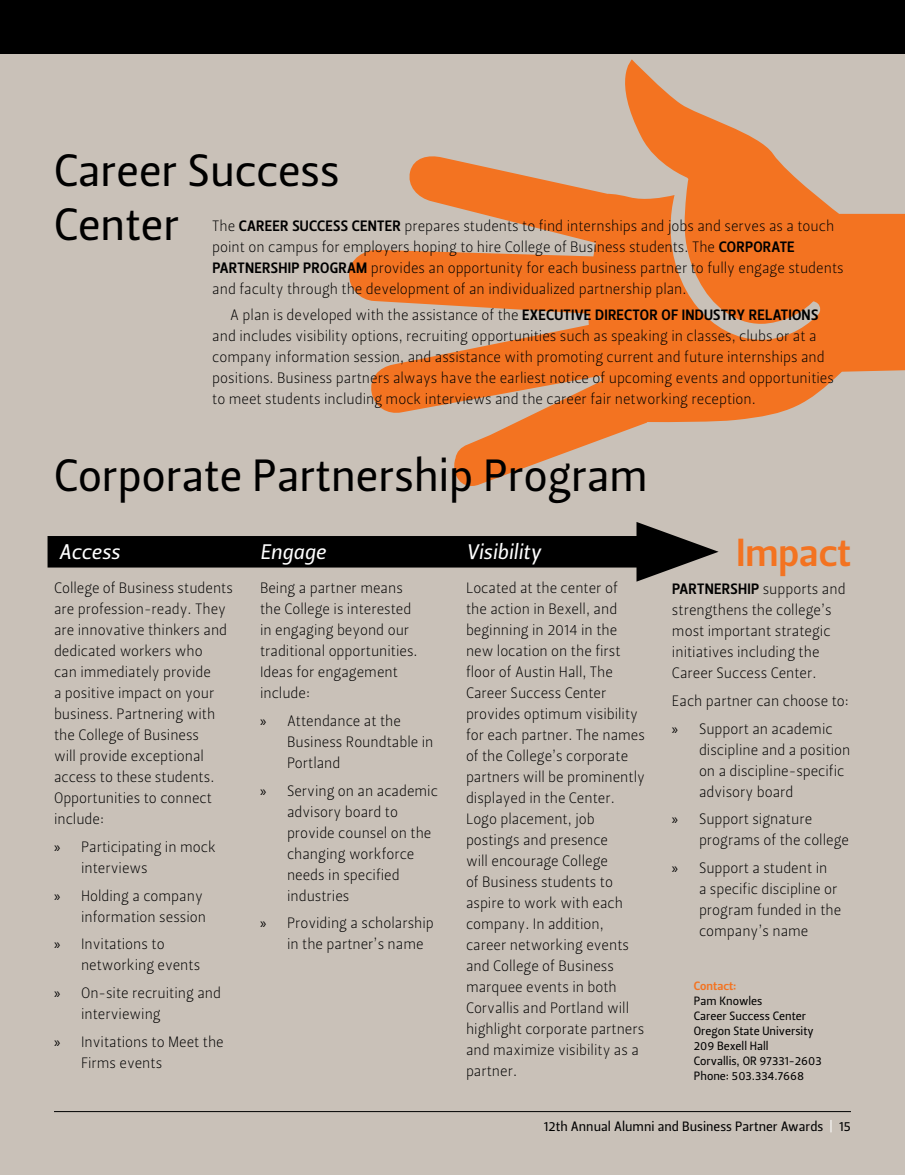
<style>
.page{position:relative;width:905px;height:1175px;background:#fff}
.page>*{position:absolute;margin:0;border:0;box-sizing:border-box;transform-origin:0 0}
.t1{font:45px/54px "Leitura Sans Grot 2";color:#000}
.t2{font:39px "Leitura Sans Grot 3";color:#f37321}
.t3{font:21px "Leitura Sans Italic 2";color:#fff}
.t4{font:15px/21px "Leitura Sans Grot 1";color:#000}
.t5{font:15px "Leitura Sans Grot 3";letter-spacing:.015em;color:#000}
.t6{font:13.5px "Leitura Sans Grot 2";color:#000}
.t7{font:12px/15px "Leitura Sans Grot 2";color:#000}
.t8{font:12px "Leitura Sans Grot 3";color:#f37321}
.s1{font-family:"Leitura Sans Grot 1"}
.s2{font-family:"Leitura Sans Grot 3"}
.s3{font-family:"Myriad Pro"}
.s4{color:#fff}
</style>
<div class="page">
<div style="left:0;top:0;width:904px;height:1174px;background:#c9c1b8"></div>
<hr style="left:54px;top:1111px;width:796px;height:1px;background:#000">
<div style="left:48px;top:536px;width:618px;height:31px;background:#000"></div>
<svg style="left:636px;top:522px;width:82px;height:59px"></svg>
<div style="left:0;top:0;width:904px;height:54px;background:#000"></div>
<svg style="left:349px;top:59px;width:555px;height:427px"></svg>
<h1 class="t1" style="left:54px;top:144px;width:287px">Career Success<br>Center</h1>
<p class="t5" style="left:212px;top:215px;width:45px"><span class="s1">The</span> CAREER</p>
<p class="t5" style="left:292px;top:215px;width:26px">SUCCESS</p>
<p class="t5" style="left:352px;top:215px;width:18px">CENTER</p>
<p class="t4" style="left:212px;top:215px;width:623px;text-indent:192px">prepares students to find internships and jobs and serves as a touch point on campus for employers hoping to hire College of Business students. The <span class="s2">CORPORATE</span></p>
<p class="t5" style="left:212px;top:257px;width:17px">PARTNERSHIP</p>
<p class="t5" style="left:303px;top:257px;width:19px">PROGRAM</p>
<p class="t4" style="left:212px;top:257px;width:633px;text-indent:158px">provides an opportunity for each business partner to fully engage students and faculty through the development of an individualized partnership plan.</p>
<p class="t4" style="left:230px;top:305px;width:341px">A plan is developed with the assistance of the <span class="s2">EXECUTIVE</span></p>
<p class="t5" style="left:595px;top:305px;width:18px">DIRECTOR</p>
<p class="t5" style="left:661px;top:305px;width:105px">OF INDUSTRY RELATIONS</p>
<p class="t4" style="left:212px;top:326px;width:623px">and includes visibility options, recruiting opportunities such as speaking in classes, clubs or at a company information session, and assistance with promoting current and future internships and positions. Business partners always have the earliest notice of upcoming events and opportunities to meet students including mock interviews and the career fair networking reception.</p>
<h1 class="t1" style="left:54px;top:449px;width:595px">Corporate Partnership Program</h1>
<h3 class="t3" style="left:59px;top:537px;width:63px">Access</h3>
<p class="t4" style="left:54px;top:577px;width:180px">College of Business students are profession-ready. They are innovative thinkers and dedicated workers who<br>can immediately provide<br>a positive impact on your business. Partnering with the College of Business<br>will provide exceptional access to these students.<br>Opportunities to connect include:</p>
<p class="t4" style="left:81px;top:836px;width:136px;text-indent:-27px"><span class="s3">»</span> Participating in mock interviews</p>
<p class="t4" style="left:54px;top:885px;width:153px;text-align:right"><span class="s3">»</span> Holding a company information session</p>
<p class="t4" style="left:81px;top:934px;width:121px;text-indent:-27px"><span class="s3">»</span> Invitations to networking events</p>
<p class="t4" style="left:81px;top:982px;width:142px;text-indent:-27px"><span class="s3">»</span> On-site recruiting and interviewing</p>
<p class="t4" style="left:81px;top:1031px;width:144px;text-indent:-27px"><span class="s3">»</span> Invitations to Meet the<br>Firms events</p>
<h3 class="t3" style="left:260px;top:537px;width:67px">Engage</h3>
<p class="t4" style="left:260px;top:577px;width:159px">Being a partner means the College is interested in engaging beyond our traditional opportunities.<br>Ideas for engagement include:</p>
<p class="t4" style="left:287px;top:710px;width:148px;text-indent:-27px"><span class="s3">»</span> Attendance at the<br>Business Roundtable in<br>Portland</p>
<p class="t4" style="left:287px;top:780px;width:152px;text-indent:-27px"><span class="s3">»</span> Serving on an academic advisory board to provide counsel on the changing workforce needs in specified industries</p>
<p class="t4" style="left:287px;top:913px;width:148px;text-indent:-27px"><span class="s3">»</span> Providing a scholarship in the partner’s name</p>
<h3 class="t3" style="left:466px;top:537px;width:76px">Visibility</h3>
<p class="t4" style="left:466px;top:577px;width:180px">Located at the center of<br>the action in Bexell, and beginning in 2014 in the new location on the first floor of Austin Hall, The<br>Career Success Center provides optimum visibility for each partner. The names of the College’s corporate partners will be prominently displayed in the Center.<br>Logo placement, job postings and presence<br>will encourage College<br>of Business students to aspire to work with each company. In addition, career networking events and College of Business marquee events in both<br>Corvallis and Portland will highlight corporate partners and maximize visibility as a partner.</p>
<h2 class="t2" style="left:736px;top:526px;width:116px">IMPACT</h2>
<p class="t5" style="left:672px;top:578px;width:17px">PARTNERSHIP</p>
<p class="t4" style="left:672px;top:578px;width:175px;text-indent:91px">supports and strengthens the college’s most important strategic initiatives including the<br>Career Success Center.</p>
<p class="t4" style="left:672px;top:687px;width:178px;line-height:27.8px">Each partner can choose to: <span class="s3">»</span> Support an academic</p>
<p class="t4" style="left:699px;top:739px;width:153px">discipline and a position on a discipline-specific advisory board</p>
<p class="t4" style="left:699px;top:809px;width:151px;text-indent:-27px"><span class="s3">»</span> Support signature programs of the college</p>
<p class="t4" style="left:699px;top:857px;width:144px;text-indent:-27px"><span class="s3">»</span> Support a student in<br>a specific discipline or program funded in the company’s name</p>
<p class="t8" style="left:693px;top:977px;width:44px">CONTACT:</p>
<p class="t7" style="left:693px;top:993px;width:129px">Pam Knowles<br>Career Success Center<br>Oregon State University<br>209 Bexell Hall<br>Corvallis, OR 97331-2603<br>Phone: 503.334.7668</p>
<p class="t6" style="left:544px;top:1117px;width:308px">12th Annual Alumni and Business Partner Awards <span class="s4">|</span> 15</p>
</div>
